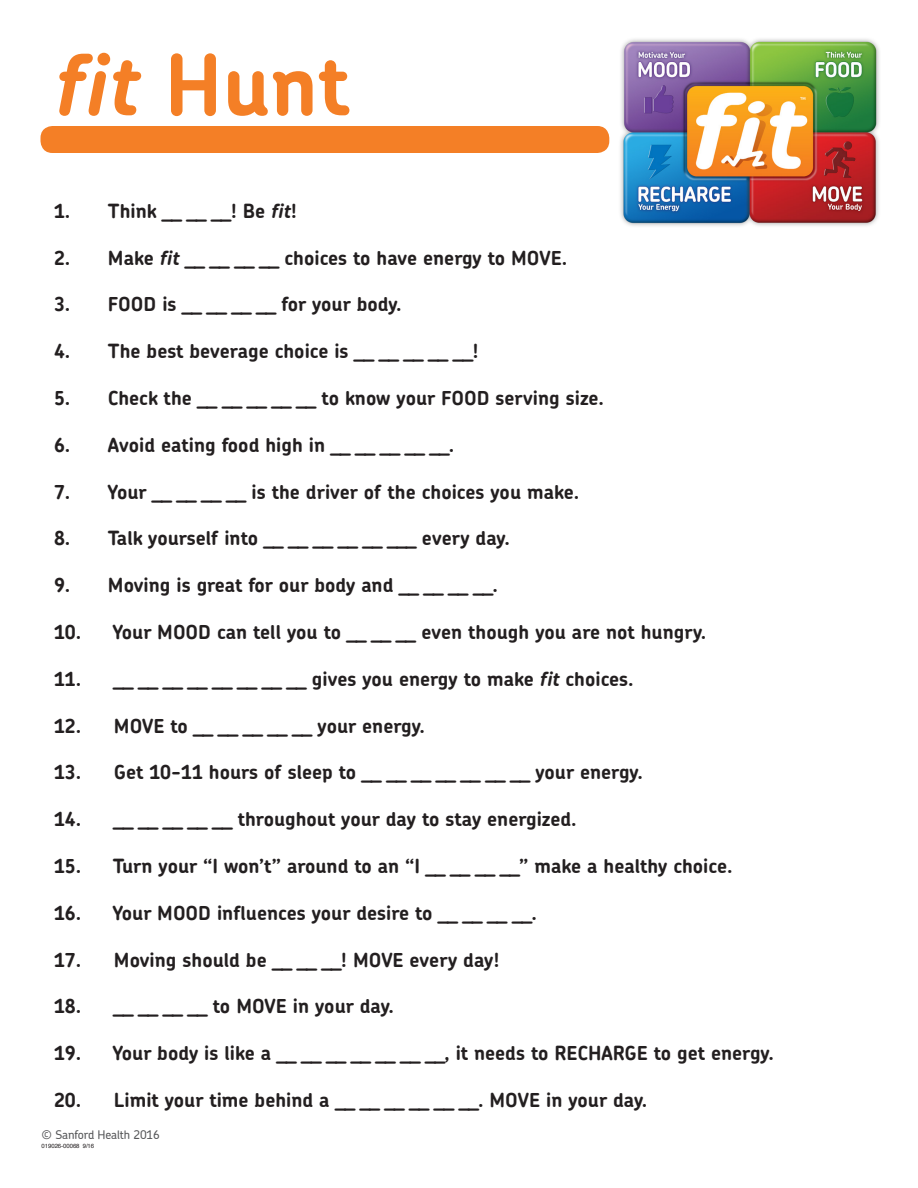
<style>
.page{position:relative;width:918px;height:1188px;background:#fff}
.page>*{position:absolute;margin:0;border:0;box-sizing:border-box;transform-origin:0 0}
.t1{font:700 84px "Chevin";color:#f47f26}
.t2{font:700 19.5px "Chevin";color:#231f20}
.t3{font:500 12px "Chevin";letter-spacing:-.01em;color:#57585a}
.t4{font:6px "Helvetica";letter-spacing:-.01em;color:#231f20}
.s1{font-style:italic}
</style>
<div class="page">
<img style="left:609px;top:39px;width:270px;height:187px">
<div style="left:41px;top:126px;width:568px;height:27px;background:#f47f26;border-radius:12px"></div>
<p class="t1" style="left:54px;top:30px;width:298px"><span class="s1">fit</span> Hunt</p>
<p class="t2" style="left:54px;top:198px;width:244px">1. Think __ __ __! Be <span class="s1">fit</span>!</p>
<p class="t2" style="left:54px;top:245px;width:515px">2. Make <span class="s1">fit</span> __ __ __ __ choices to have energy to MOVE.</p>
<p class="t2" style="left:54px;top:292px;width:349px">3. FOOD is __ __ __ __ for your body.</p>
<p class="t2" style="left:54px;top:338px;width:426px">4. The best beverage choice is __ __ __ __ __!</p>
<p class="t2" style="left:54px;top:385px;width:552px">5. Check the __ __ __ __ __ to know your FOOD serving size.</p>
<p class="t2" style="left:54px;top:432px;width:402px">6. Avoid eating food high in __ __ __ __ __.</p>
<p class="t2" style="left:54px;top:479px;width:527px">7. Your __ __ __ __ is the driver of the choices you make.</p>
<p class="t2" style="left:54px;top:526px;width:457px">8. Talk yourself into __ __ __ __ __ ___ every day.</p>
<p class="t2" style="left:54px;top:572px;width:445px">9. Moving is great for our body and __ __ __ __.</p>
<p class="t2" style="left:54px;top:619px;width:654px">10. Your MOOD can tell you to __ __ __ even though you are not hungry.</p>
<p class="t2" style="left:54px;top:666px;width:581px">11. __ __ __ __ __ __ __ __ gives you energy to make <span class="s1">fit</span> choices.</p>
<p class="t2" style="left:54px;top:713px;width:373px">12. MOVE to __ __ __ __ __ your energy.</p>
<p class="t2" style="left:54px;top:760px;width:590px">13. Get 10-11 hours of sleep to __ __ __ __ __ __ __ your energy.</p>
<p class="t2" style="left:54px;top:806px;width:524px">14. __ __ __ __ __ throughout your day to stay energized.</p>
<p class="t2" style="left:54px;top:853px;width:680px">15. Turn your “I won’t” around to an “I __ __ __ __” make a healthy choice.</p>
<p class="t2" style="left:54px;top:900px;width:484px">16. Your MOOD influences your desire to __ __ __ __.</p>
<p class="t2" style="left:54px;top:947px;width:447px">17. Moving should be __ __ __! MOVE every day!</p>
<p class="t2" style="left:54px;top:994px;width:342px">18. __ __ __ __ to MOVE in your day.</p>
<p class="t2" style="left:54px;top:1040px;width:721px">19. Your body is like a __ __ __ __ __ __ __, it needs to RECHARGE to get energy.</p>
<p class="t2" style="left:54px;top:1087px;width:595px">20. Limit your time behind a __ __ __ __ __ __. MOVE in your day.</p>
<p class="t3" style="left:42px;top:1126px;width:120px">© Sanford Health 2016</p>
<p class="t4" style="left:42px;top:1141px;width:54px">019026-00068 9/16</p>
</div>
